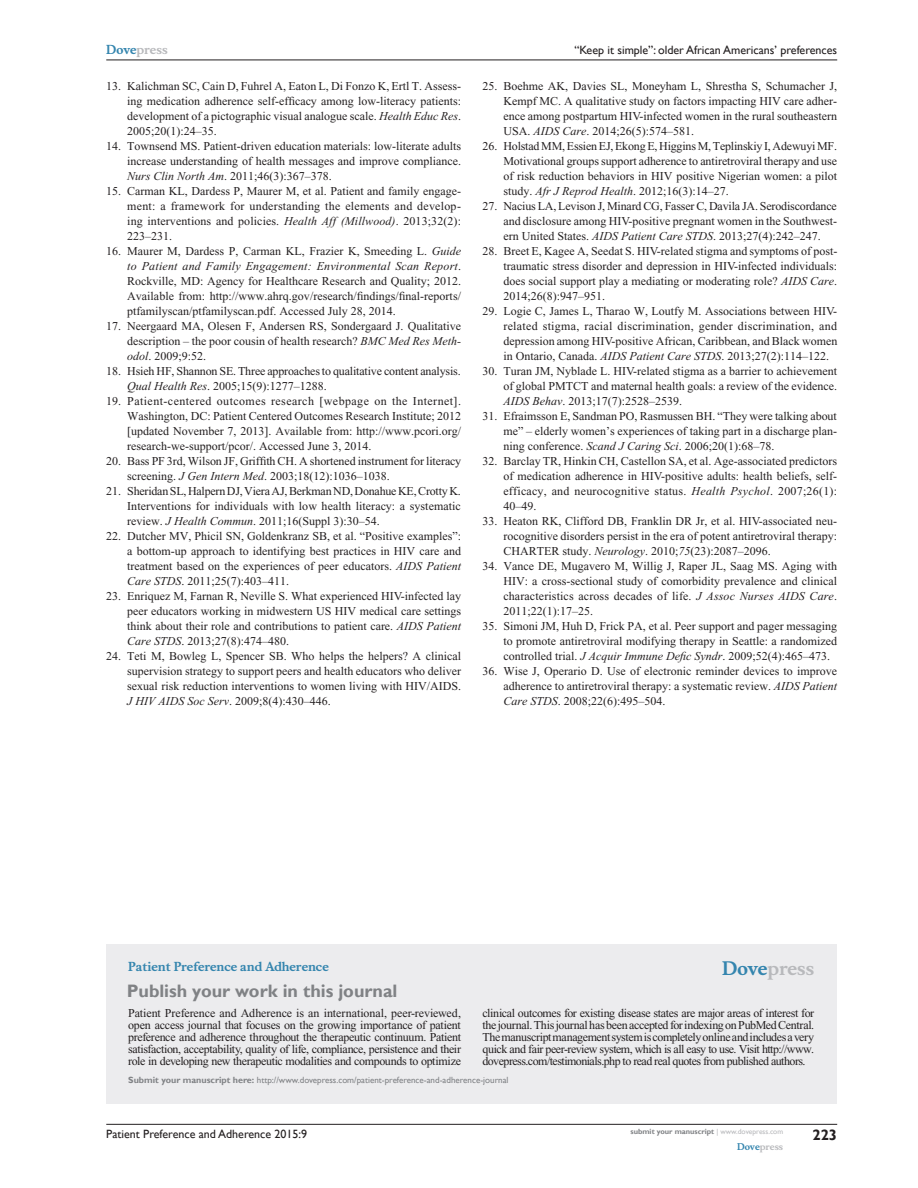
<style>
.page{position:relative;width:918px;height:1188px;background:#fff}
.page>*{position:absolute;margin:0;border:0;box-sizing:border-box;transform-origin:0 0}
.PromBx-H1{font:700 18px "Gill Sans";color:#808285}
.PromBx-Brand{font:700 18px "Musee";color:#b8b9bc}
.t1{font:700 15px "Gill Sans";color:#231f20}
.RefNL2{font:12px/15px "Times New Roman";color:#231f20;text-align:justify}
.PromBx-Tx{font:12px/12px "Times New Roman";letter-spacing:-.045em;color:#231f20;text-align:justify}
.t2{font:12px "Gill Sans";color:#231f20}
.PromBx-JrnlName{font:700 12px "Musee";color:#3485ae}
.t3{font:700 12px "Musee";color:#b8b9bc}
.PromBx-SubmitMssWebA{font:9px "Gill Sans";color:#808285}
.t4{font:700 9px "Musee";color:#b8b9bc}
.t5{font:700 7.5px "Gill Sans";color:#808285}
.s1{color:#3485ae}
.s2{font-style:italic}
.s3{font-weight:700}
.s4{font-weight:400;color:#b8b9bc}
</style>
<div class="page">
<div style="left:106px;top:944px;width:731px;height:159px;background:#ececee"></div>
<hr style="left:106px;top:1124px;width:731px;height:1px;background:#231f20">
<hr style="left:106px;top:60px;width:731px;height:1px;background:#231f20">
<p class="t3" style="left:106px;top:43px;width:63px"><span class="s1">Dove</span>press</p>
<p class="RefNL2" style="left:127px;top:79px;width:335px;text-indent:-21px">13. Kalichman SC, Cain D, Fuhrel A, Eaton L, Di Fonzo K, Ertl T. Assess&shy;ing medication adherence self-efficacy among low-literacy patients: development of a pictographic visual analogue scale. <span class="s2">Health Educ Res</span>.<br>2005;20(1):24–35.</p>
<p class="RefNL2" style="left:127px;top:139px;width:335px;text-indent:-21px">14. Townsend MS. Patient-driven education materials: low-literate adults increase understanding of health messages and improve compliance.<br><span class="s2">Nurs Clin North Am</span>. 2011;46(3):367–378.</p>
<p class="RefNL2" style="left:127px;top:184px;width:335px;text-indent:-21px">15. Carman KL, Dardess P, Maurer M, et al. Patient and family engage&shy;ment: a framework for understanding the elements and develop&shy;ing interventions and policies. <span class="s2">Health Aff (Millwood)</span>. 2013;32(2):<br>223–231.</p>
<p class="RefNL2" style="left:127px;top:244px;width:335px;text-indent:-21px">16. Maurer M, Dardess P, Carman KL, Frazier K, Smeeding L. <span class="s2">Guide to Patient and Family Engagement: Environmental Scan Report</span>.<br>Rockville, MD: Agency for Healthcare Research and Quality; 2012.<br>Available from: http://www.ahrq.gov/research/findings/final-reports/ ptfamilyscan/ptfamilyscan.pdf. Accessed July 28, 2014.</p>
<p class="RefNL2" style="left:127px;top:319px;width:335px;text-indent:-21px">17. Neergaard MA, Olesen F, Andersen RS, Sondergaard J. Qualitative description – the poor cousin of health research? <span class="s2">BMC Med Res Meth&shy;odol</span>. 2009;9:52.</p>
<p class="RefNL2" style="left:127px;top:364px;width:335px;text-indent:-21px">18. Hsieh HF, Shannon SE. Three approaches to qualitative content analysis.<br><span class="s2">Qual Health Res</span>. 2005;15(9):1277–1288.</p>
<p class="RefNL2" style="left:127px;top:394px;width:335px;text-indent:-21px">19. Patient-centered outcomes research [webpage on the Internet].<br>Washington, DC: Patient Centered Outcomes Research Institute; 2012 [updated November 7, 2013]. Available from: http://www.pcori.org/ research-we-support/pcor/. Accessed June 3, 2014.</p>
<p class="RefNL2" style="left:127px;top:454px;width:336px;text-indent:-21px">20. Bass PF 3rd, Wilson JF, Griffith CH. A shortened instrument for literacy screening. <span class="s2">J Gen Intern Med</span>. 2003;18(12):1036–1038.</p>
<p class="RefNL2" style="left:127px;top:484px;width:335px;text-indent:-21px">21. Sheridan SL, Halpern DJ, Viera AJ, Berkman ND, Donahue KE, Crotty K.<br>Interventions for individuals with low health literacy: a systematic review. <span class="s2">J Health Commun</span>. 2011;16(Suppl 3):30–54.</p>
<p class="RefNL2" style="left:127px;top:529px;width:335px;text-indent:-21px">22. Dutcher MV, Phicil SN, Goldenkranz SB, et al. “Positive examples”: a bottom-up approach to identifying best practices in HIV care and treatment based on the experiences of peer educators. <span class="s2">AIDS Patient Care STDS</span>. 2011;25(7):403–411.</p>
<p class="RefNL2" style="left:127px;top:589px;width:335px;text-indent:-21px">23. Enriquez M, Farnan R, Neville S. What experienced HIV-infected lay peer educators working in midwestern US HIV medical care settings think about their role and contributions to patient care. <span class="s2">AIDS Patient Care STDS</span>. 2013;27(8):474–480.</p>
<p class="RefNL2" style="left:127px;top:649px;width:335px;text-indent:-21px">24. Teti M, Bowleg L, Spencer SB. Who helps the helpers? A clinical supervision strategy to support peers and health educators who deliver sexual risk reduction interventions to women living with HIV/AIDS.<br><span class="s2">J HIV AIDS Soc Serv</span>. 2009;8(4):430–446.</p>
<p class="t2" style="left:574px;top:43px;width:264px">“Keep it simple”: older African Americans’ preferences</p>
<p class="RefNL2" style="left:503px;top:79px;width:335px;text-indent:-21px">25. Boehme AK, Davies SL, Moneyham L, Shrestha S, Schumacher J, Kempf MC. A qualitative study on factors impacting HIV care adher&shy;ence among postpartum HIV-infected women in the rural southeastern USA. <span class="s2">AIDS Care</span>. 2014;26(5):574–581.</p>
<p class="RefNL2" style="left:503px;top:139px;width:335px;text-indent:-21px">26. Holstad MM, Essien EJ, Ekong E, Higgins M, Teplinskiy I, Adewuyi MF.<br>Motivational groups support adherence to antiretroviral therapy and use of risk reduction behaviors in HIV positive Nigerian women: a pilot study. <span class="s2">Afr J Reprod Health</span>. 2012;16(3):14–27.</p>
<p class="RefNL2" style="left:503px;top:199px;width:335px;text-indent:-21px">27. Nacius LA, Levison J, Minard CG, Fasser C, Davila JA. Serodiscordance and disclosure among HIV-positive pregnant women in the Southwest&shy;ern United States. <span class="s2">AIDS Patient Care STDS</span>. 2013;27(4):242–247.</p>
<p class="RefNL2" style="left:503px;top:244px;width:336px;text-indent:-21px">28. Breet E, Kagee A, Seedat S. HIV-related stigma and symptoms of post&shy;traumatic stress disorder and depression in HIV-infected individuals: does social support play a mediating or moderating role? <span class="s2">AIDS Care</span>.<br>2014;26(8):947–951.</p>
<p class="RefNL2" style="left:503px;top:304px;width:336px;text-indent:-21px">29. Logie C, James L, Tharao W, Loutfy M. Associations between HIV&shy;related stigma, racial discrimination, gender discrimination, and depression among HIV-positive African, Caribbean, and Black women in Ontario, Canada. <span class="s2">AIDS Patient Care STDS</span>. 2013;27(2):114–122.</p>
<p class="RefNL2" style="left:503px;top:364px;width:335px;text-indent:-21px">30. Turan JM, Nyblade L. HIV-related stigma as a barrier to achievement of global PMTCT and maternal health goals: a review of the evidence.<br><span class="s2">AIDS Behav</span>. 2013;17(7):2528–2539.</p>
<p class="RefNL2" style="left:503px;top:409px;width:335px;text-indent:-21px">31. Efraimsson E, Sandman PO, Rasmussen BH. “They were talking about me” – elderly women’s experiences of taking part in a discharge plan&shy;ning conference. <span class="s2">Scand J Caring Sci</span>. 2006;20(1):68–78.</p>
<p class="RefNL2" style="left:503px;top:454px;width:335px;text-indent:-21px">32. Barclay TR, Hinkin CH, Castellon SA, et al. Age-associated predictors of medication adherence in HIV-positive adults: health beliefs, self&shy;efficacy, and neurocognitive status. <span class="s2">Health Psychol</span>. 2007;26(1):<br>40–49.</p>
<p class="RefNL2" style="left:503px;top:514px;width:335px;text-indent:-21px">33. Heaton RK, Clifford DB, Franklin DR Jr, et al. HIV-associated neu&shy;rocognitive disorders persist in the era of potent antiretroviral therapy:<br>CHARTER study. <span class="s2">Neurology</span>. 2010;<span class="s2">75</span>(23):2087–2096.</p>
<p class="RefNL2" style="left:503px;top:559px;width:335px;text-indent:-21px">34. Vance DE, Mugavero M, Willig J, Raper JL, Saag MS. Aging with HIV: a cross-sectional study of comorbidity prevalence and clinical characteristics across decades of life. <span class="s2">J Assoc Nurses AIDS Care</span>.<br>2011;22(1):17–25.</p>
<p class="RefNL2" style="left:503px;top:619px;width:335px;text-indent:-21px">35. Simoni JM, Huh D, Frick PA, et al. Peer support and pager messaging to promote antiretroviral modifying therapy in Seattle: a randomized controlled trial. <span class="s2">J Acquir Immune Defic Syndr</span>. 2009;52(4):465–473.</p>
<p class="RefNL2" style="left:503px;top:664px;width:335px;text-indent:-21px">36. Wise J, Operario D. Use of electronic reminder devices to improve adherence to antiretroviral therapy: a systematic review. <span class="s2">AIDS Patient Care STDS</span>. 2008;22(6):495–504.</p>
<p class="PromBx-JrnlName" style="left:128px;top:959px;width:202px">Patient Preference and Adherence</p>
<p class="PromBx-H1" style="left:127px;top:980px;width:272px">Publish your work in this journal</p>
<p class="PromBx-Brand" style="left:722px;top:958px;width:94px"><span class="s1">Dove</span>press</p>
<p class="PromBx-Tx" style="left:128px;top:1007px;width:334px">Patient Preference and Adherence is an international, peer-reviewed, open access journal that focuses on the growing importance of patient preference and adherence throughout the therapeutic continuum. Patient satisfaction, acceptability, quality of life, compliance, persistence and their role in developing new therapeutic modalities and compounds to optimize</p>
<p class="PromBx-Tx" style="left:482px;top:1007px;width:333px">clinical outcomes for existing disease states are major areas of interest for the journal. This journal has been accepted for indexing on PubMed Central.<br>The manuscript management system is completely online and includes a very quick and fair peer-review system, which is all easy to use. Visit http://www. dovepress.com/testimonials.php to read real quotes from published authors.</p>
<p class="PromBx-SubmitMssWebA" style="left:128px;top:1075px;width:382px"><span class="s3">Submit your manuscript here:</span> http://www.dovepress.com/patient-preference-and-adherence-journal</p>
<p class="t2" style="left:106px;top:1127px;width:203px">Patient Preference and Adherence 2015:9</p>
<p class="t5" style="left:631px;top:1127px;width:154px">submit your manuscript <span class="s4">| www.dovepress.com</span></p>
<p class="t4" style="left:737px;top:1141px;width:48px"><span class="s1">Dove</span>press</p>
<p class="t1" style="left:812px;top:1126px;width:26px">223</p>
</div>
